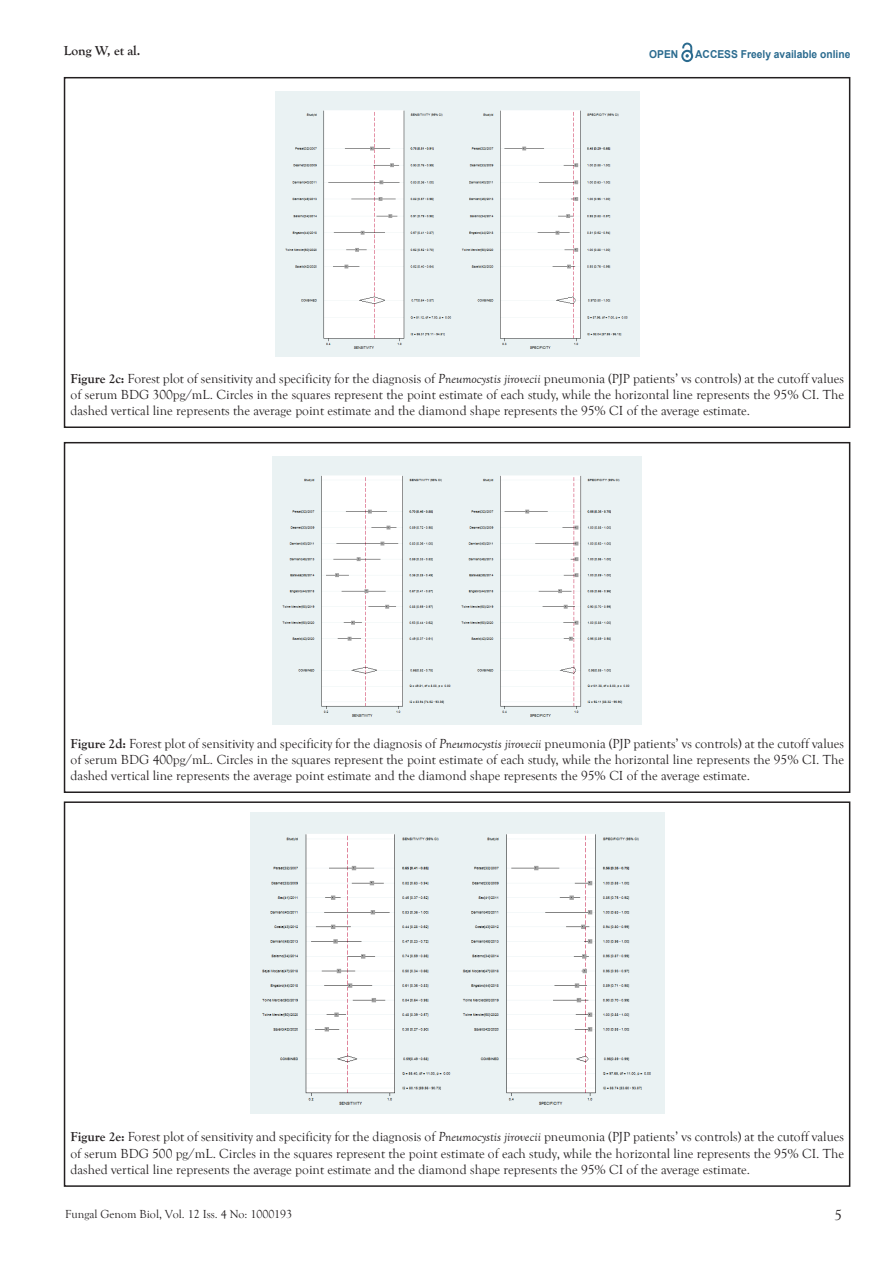
<style>
.page{position:relative;width:893px;height:1263px;background:#fff}
.page>*{position:absolute;margin:0;border:0;box-sizing:border-box;transform-origin:0 0}
.t1{font:15px "Goudy Old Style T";color:#231f20}
.t2{font:13.5px/16.2px "Goudy Old Style T";color:#231f20;text-align:justify}
.t3{font:700 13.5px "Goudy Old Style T";color:#231f20}
.t4{font:12px "Goudy Old Style T";color:#231f20}
.t5{font:700 10.95px "Arial";color:#2b6b8f;scale:.94 1}
.s1{font-weight:700}
.s2{font-style:italic}
</style>
<div class="page">
<svg style="left:681px;top:43px;width:12px;height:19px"></svg>
<div style="left:64px;top:77px;width:786px;height:351px;border:2px solid #231f20"></div>
<img style="left:275px;top:92px;width:364px;height:264px">
<div style="left:64px;top:442px;width:786px;height:351px;border:2px solid #231f20"></div>
<img style="left:273px;top:456px;width:369px;height:268px">
<div style="left:64px;top:801px;width:786px;height:386px;border:2px solid #231f20"></div>
<img style="left:250px;top:813px;width:414px;height:300px">
<p class="t3" style="left:64px;top:43px;width:78px">Long W, et al.</p>
<p class="t5" style="left:649px;top:47px;width:32px">OPEN</p>
<p class="t5" style="left:695px;top:46px;width:167px">ACCESS Freely available online</p>
<p class="t2" style="left:71px;top:370px;width:775px"><span class="s1">Figure 2c:</span> Forest plot of sensitivity and specificity for the diagnosis of <span class="s2">Pneumocystis jirovecii</span> pneumonia (PJP patients’ vs controls) at the cutoff values of serum BDG 300pg/mL. Circles in the squares represent the point estimate of each study, while the horizontal line represents the 95% CI. The dashed vertical line represents the average point estimate and the diamond shape represents the 95% CI of the average estimate.</p>
<p class="t2" style="left:71px;top:735px;width:775px"><span class="s1">Figure 2d:</span> Forest plot of sensitivity and specificity for the diagnosis of <span class="s2">Pneumocystis jirovecii</span> pneumonia (PJP patients’ vs controls) at the cutoff values of serum BDG 400pg/mL. Circles in the squares represent the point estimate of each study, while the horizontal line represents the 95% CI. The dashed vertical line represents the average point estimate and the diamond shape represents the 95% CI of the average estimate.</p>
<p class="t2" style="left:70px;top:1129px;width:775px"><span class="s1">Figure 2e:</span> Forest plot of sensitivity and specificity for the diagnosis of <span class="s2">Pneumocystis jirovecii</span> pneumonia (PJP patients’ vs controls) at the cutoff values of serum BDG 500 pg/mL. Circles in the squares represent the point estimate of each study, while the horizontal line represents the 95% CI. The dashed vertical line represents the average point estimate and the diamond shape represents the 95% CI of the average estimate.</p>
<p class="t4" style="left:65px;top:1207px;width:228px">Fungal Genom Biol, Vol. 12 Iss. 4 No: 1000193</p>
<p class="t1" style="left:835px;top:1207px;width:9px">5</p>
</div>
